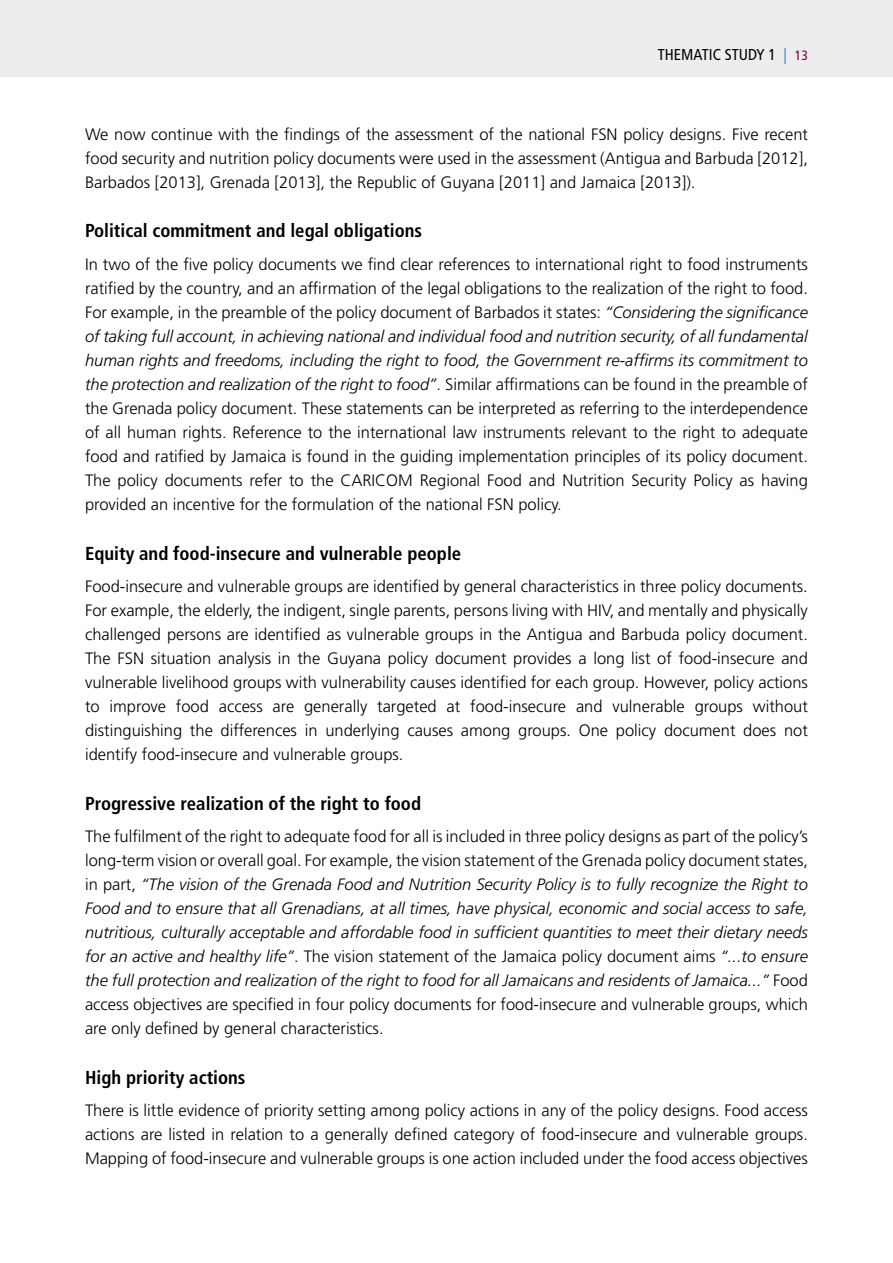
<style>
.page{position:relative;width:893px;height:1263px;background:#fff}
.page>*{position:absolute;margin:0;border:0;box-sizing:border-box;transform-origin:0 0}
.t1{font:700 condensed 18.75px "Frutiger LT Std";color:#000}
.t2{font:300 16.5px/24px "Frutiger LT Std";color:#000;text-align:justify}
.t3{font:italic 300 16.5px/24px "Frutiger LT Std";color:#000;text-align:justify}
.t4{font:condensed 15.75px "Frutiger LT Std";color:#000}
.s1{color:#4689c8}
.s2{font-size:13.5px;color:#840042}
.s3{font-style:italic}
.s4{font-style:normal}
</style>
<div class="page">
<div style="left:1px;top:0;width:892px;height:77px;background:#ededed"></div>
<hr style="left:0;top:0;width:1px;height:77px;background:#ededed">
<p class="t4" style="left:658px;top:45px;width:151px">THEMATIC STUDY 1 <span class="s1">|</span> <span class="s2">13</span></p>
<p class="t2" style="left:85px;top:122px;width:724px">We now continue with the findings of the assessment of the national FSN policy designs. Five recent food security and nutrition policy documents were used in the assessment (Antigua and Barbuda [2012], Barbados [2013], Grenada [2013], the Republic of Guyana [2011] and Jamaica [2013]).</p>
<p class="t1" style="left:85px;top:220px;width:339px">Political commitment and legal obligations</p>
<p class="t2" style="left:85px;top:252px;width:724px">In two of the five policy documents we find clear references to international right to food instruments ratified by the country, and an affirmation of the legal obligations to the realization of the right to food.<br>For example, in the preamble of the policy document of Barbados it states: <span class="s3">“Considering the significance of taking full account, in achieving national and individual food and nutrition security, of all fundamental human rights and freedoms, including the right to food, the Government re-affirms its commitment to the protection and realization of the right to food”</span>. Similar affirmations can be found in the preamble of the Grenada policy document. These statements can be interpreted as referring to the interdependence of all human rights. Reference to the international law instruments relevant to the right to adequate food and ratified by Jamaica is found in the guiding implementation principles of its policy document.<br>The policy documents refer to the CARICOM Regional Food and Nutrition Security Policy as having provided an incentive for the formulation of the national FSN policy.</p>
<p class="t1" style="left:85px;top:542px;width:378px">Equity and food-insecure and vulnerable people</p>
<p class="t2" style="left:85px;top:575px;width:724px">Food-insecure and vulnerable groups are identified by general characteristics in three policy documents.<br>For example, the elderly, the indigent, single parents, persons living with HIV, and mentally and physically challenged persons are identified as vulnerable groups in the Antigua and Barbuda policy document.<br>The FSN situation analysis in the Guyana policy document provides a long list of food-insecure and vulnerable livelihood groups with vulnerability causes identified for each group. However, policy actions to improve food access are generally targeted at food-insecure and vulnerable groups without distinguishing the differences in underlying causes among groups. One policy document does not identify food-insecure and vulnerable groups.</p>
<p class="t1" style="left:85px;top:792px;width:338px">Progressive realization of the right to food</p>
<p class="t3" style="left:85px;top:824px;width:724px"><span class="s4">The fulfilment of the right to adequate food for all is included in three policy designs as part of the policy’s long-term vision or overall goal. For example, the vision statement of the Grenada policy document states, in part,</span> “The vision of the Grenada Food and Nutrition Security Policy is to fully recognize the Right to Food and to ensure that all Grenadians, at all times, have physical, economic and social access to safe, nutritious, culturally acceptable and affordable food in sufficient quantities to meet their dietary needs for an active and healthy life”<span class="s4">. The vision statement of the Jamaica policy document aims</span> “...to ensure the full protection and realization of the right to food for all Jamaicans and residents of Jamaica...” <span class="s4">Food access objectives are specified in four policy documents for food-insecure and vulnerable groups, which are only defined by general characteristics.</span></p>
<p class="t1" style="left:85px;top:1066px;width:162px">High priority actions</p>
<p class="t2" style="left:85px;top:1099px;width:724px">There is little evidence of priority setting among policy actions in any of the policy designs. Food access actions are listed in relation to a generally defined category of food-insecure and vulnerable groups.<br>Mapping of food-insecure and vulnerable groups is one action included under the food access objectives</p>
</div>
